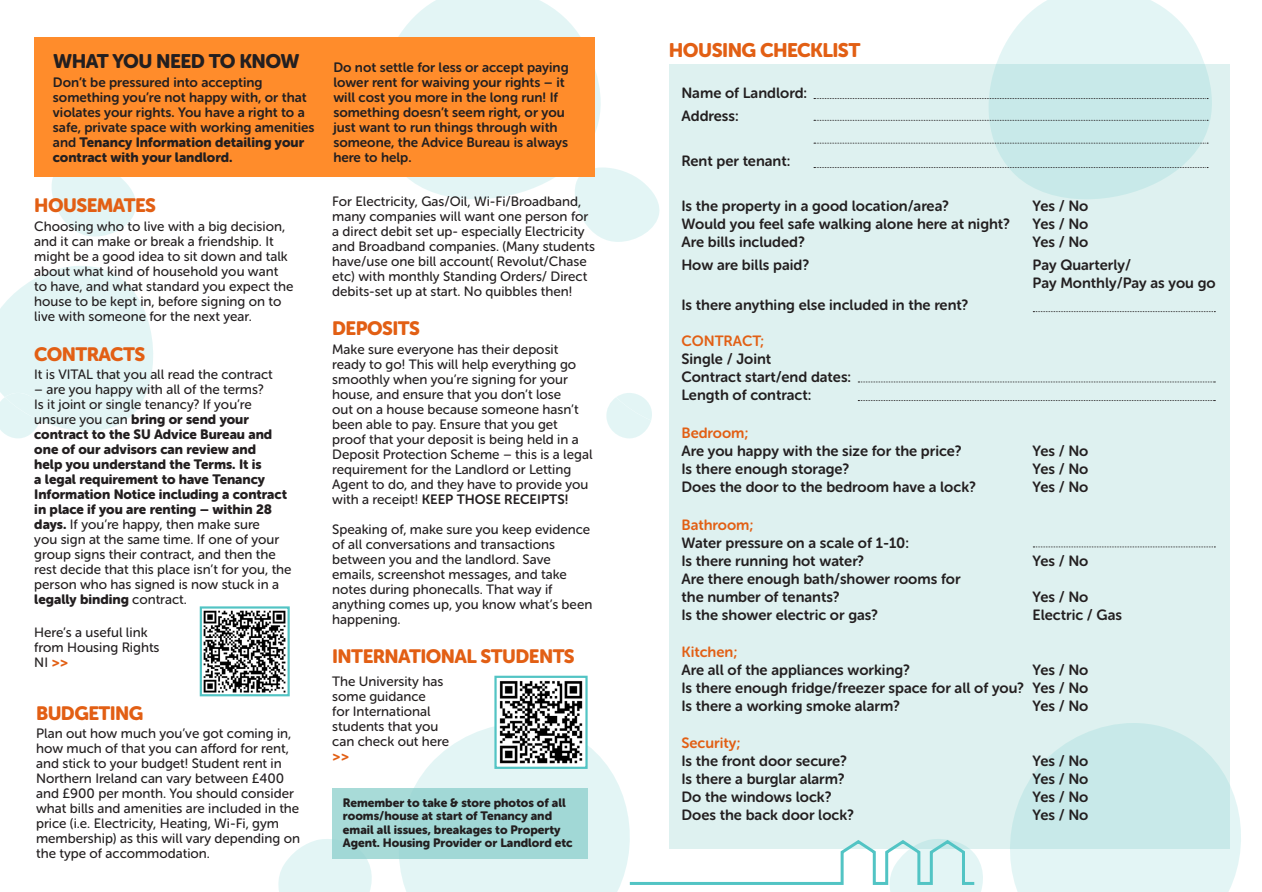
<style>
.page{position:relative;width:1262px;height:892px;background:#fff}
.page>*{position:absolute;margin:0;border:0;box-sizing:border-box;transform-origin:0 0}
.t1{font:19.5px "Museo Sans Rounded 900";letter-spacing:-.035em;color:#231f20}
.t2{font:19.5px "Museo Sans Rounded 900";letter-spacing:-.03em;color:#e25f14}
.t3{font:19.2px "Museo Sans Rounded 900";letter-spacing:-.03em;color:#e25f14}
.t4{font:14.7px "Museo Sans Rounded 700";color:#231f20}
.t5{font:14.7px "Museo Sans Rounded 700";color:#e25f14}
.t6{font:13.5px/15px "Museo Sans Rounded 500";color:#231f20}
.t7{font:13.5px/15px "Museo Sans Rounded 700";color:#231f20}
.t8{font:12px/13.4px "Museo Sans Rounded 900";color:#231f20}
.s1{font-family:"Museo Sans Rounded 900"}
.s2{font-family:"Museo Sans Rounded 900";color:#e25f14}
.s3{font-family:"Museo Sans Rounded 700"}
</style>
<div class="page">
<svg style="left:398px;top:0;width:203px;height:199px;fill:#e3f5f5"></svg>
<svg style="left:51px;top:177px;width:85px;height:59px"></svg>
<svg style="left:0;top:266px;width:153px;height:172px"></svg>
<div style="left:669px;top:64px;width:560px;height:785px;background:#def1f0"></div>
<svg style="left:961px;top:0;width:251px;height:199px;fill:#c8e9e9"></svg>
<svg style="left:573px;top:167px;width:87px;height:75px"></svg>
<svg style="left:606px;top:393px;width:46px;height:45px"></svg>
<div style="left:34px;top:37px;width:561px;height:140px;background:#ff8c2b"></div>
<img style="left:499px;top:681px;width:84px;height:42px">
<div style="left:494px;top:676px;width:93px;height:93px;border:2px solid #52c4c4"></div>
<svg style="left:278px;top:723px;width:963px;height:169px"></svg>
<svg style="left:814px;top:98px;width:394px;height:1px"></svg>
<svg style="left:814px;top:120px;width:394px;height:1px"></svg>
<svg style="left:814px;top:143px;width:394px;height:1px"></svg>
<svg style="left:814px;top:167px;width:394px;height:1px"></svg>
<svg style="left:1033px;top:311px;width:182px;height:1px"></svg>
<svg style="left:858px;top:381px;width:357px;height:1px"></svg>
<svg style="left:1033px;top:546px;width:182px;height:1px"></svg>
<svg style="left:858px;top:400px;width:357px;height:1px"></svg>
<img style="left:203px;top:610px;width:83px;height:83px">
<div style="left:200px;top:606px;width:90px;height:90px;border:2px solid #52c4c4"></div>
<div style="left:332px;top:788px;width:255px;height:70px;background:#a1d8d6"></div>
<p class="t1" style="left:53px;top:50px;width:248px">WHAT YOU NEED TO KNOW</p>
<p class="t7" style="left:53px;top:75px;width:263px">Don’t be pressured into accepting something you’re not happy with, or that violates your rights. You have a right to a safe, private space with working amenities and <span class="s1">Tenancy Information detailing your contract with your landlord.</span></p>
<p class="t3" style="left:34px;top:195px;width:123px">HOUSEMATES</p>
<p class="t6" style="left:34px;top:219px;width:261px">Choosing who to live with a big decision, and it can make or break a friendship. It might be a good idea to sit down and talk about what kind of household you want to have, and what standard you expect the house to be kept in, before signing on to live with someone for the next year.</p>
<p class="t3" style="left:34px;top:343px;width:112px">CONTRACTS</p>
<p class="t6" style="left:34px;top:367px;width:240px">It is VITAL that you all read the contract</p>
<p class="t6" style="left:34px;top:382px;width:259px">– are you happy with all of the terms?<br>Is it joint or single tenancy? If you’re unsure you can <span class="s1">bring or send your contract to the SU Advice Bureau and one of our advisors can review and<br>help you understand the Terms. It is<br>a legal requirement to have Tenancy Information Notice including a contract in place if you are renting – within 28 days.</span> If you’re happy, then make sure<br>you sign at the same time. If one of your group signs their contract, and then the rest decide that this place isn’t for you, the person who has signed is now stuck in a <span class="s1">legally binding</span> contract.</p>
<p class="t6" style="left:34px;top:625px;width:127px">Here’s a useful link from Housing Rights<br>NI <span class="s2">&gt;&gt;</span></p>
<p class="t3" style="left:36px;top:702px;width:109px">BUDGETING</p>
<p class="t6" style="left:36px;top:726px;width:265px">Plan out how much you’ve got coming in, how much of that you can afford for rent, and stick to your budget! Student rent in Northern Ireland can vary between £400 and £900 per month. You should consider what bills and amenities are included in the price (i.e. Electricity, Heating, Wi-Fi, gym membership) as this will vary depending on the type of accommodation.</p>
<p class="t7" style="left:333px;top:60px;width:237px">Do not settle for less or accept paying lower rent for waiving your rights – it will cost you more in the long run! If something doesn’t seem right, or you just want to run things through with someone, the Advice Bureau is always here to help.</p>
<p class="t6" style="left:332px;top:194px;width:264px">For Electricity, Gas/Oil, Wi-Fi/Broadband, many companies will want one person for a direct debit set up- especially Electricity and Broadband companies. (Many students have/use one bill account( Revolut/Chase etc) with monthly Standing Orders/ Direct debits-set up at start. No quibbles then!</p>
<p class="t3" style="left:332px;top:318px;width:89px">DEPOSITS</p>
<p class="t6" style="left:332px;top:342px;width:262px">Make sure everyone has their deposit ready to go! This will help everything go smoothly when you’re signing for your house, and ensure that you don’t lose<br>out on a house because someone hasn’t been able to pay. Ensure that you get proof that your deposit is being held in a Deposit Protection Scheme – this is a legal requirement for the Landlord or Letting Agent to do, and they have to provide you with a receipt! <span class="s3">KEEP THOSE RECEIPTS!</span></p>
<p class="t6" style="left:332px;top:522px;width:262px">Speaking of, make sure you keep evidence of all conversations and transactions between you and the landlord. Save emails, screenshot messages, and take notes during phonecalls. That way if anything comes up, you know what’s been happening.</p>
<p class="t3" style="left:332px;top:646px;width:244px">INTERNATIONAL STUDENTS</p>
<p class="t6" style="left:332px;top:673px;width:119px">The University has some guidance<br>for International students that you can check out here <span class="s2">&gt;&gt;</span></p>
<p class="t8" style="left:343px;top:796px;width:231px">Remember to take &amp; store photos of all rooms/house at start of Tenancy and email all issues, breakages to Property Agent. Housing Provider or Landlord etc</p>
<p class="t2" style="left:669px;top:39px;width:193px">HOUSING CHECKLIST</p>
<p class="t4" style="left:681px;top:85px;width:127px">Name of Landlord:</p>
<p class="t4" style="left:681px;top:107px;width:59px">Address:</p>
<p class="t4" style="left:681px;top:152px;width:110px">Rent per tenant:</p>
<p class="t4" style="left:681px;top:198px;width:269px">Is the property in a good location/area?</p>
<p class="t4" style="left:1032px;top:198px;width:57px">Yes / No</p>
<p class="t4" style="left:681px;top:216px;width:330px">Would you feel safe walking alone here at night?</p>
<p class="t4" style="left:1032px;top:216px;width:57px">Yes / No</p>
<p class="t4" style="left:681px;top:234px;width:125px">Are bills included?</p>
<p class="t4" style="left:1032px;top:234px;width:57px">Yes / No</p>
<p class="t4" style="left:681px;top:256px;width:129px">How are bills paid?</p>
<p class="t4" style="left:1032px;top:256px;width:100px">Pay Quarterly/</p>
<p class="t4" style="left:1032px;top:274px;width:185px">Pay Monthly/Pay as you go</p>
<p class="t4" style="left:681px;top:297px;width:289px">Is there anything else included in the rent?</p>
<p class="t5" style="left:681px;top:333px;width:84px">CONTRACT;</p>
<p class="t4" style="left:681px;top:351px;width:91px">Single / Joint</p>
<p class="t4" style="left:681px;top:369px;width:171px">Contract start/end dates:</p>
<p class="t4" style="left:681px;top:387px;width:131px">Length of contract:</p>
<p class="t5" style="left:681px;top:425px;width:69px">Bedroom;</p>
<p class="t4" style="left:681px;top:443px;width:282px">Are you happy with the size for the price?</p>
<p class="t4" style="left:1032px;top:443px;width:57px">Yes / No</p>
<p class="t4" style="left:681px;top:461px;width:169px">Is there enough storage?</p>
<p class="t4" style="left:1032px;top:461px;width:57px">Yes / No</p>
<p class="t4" style="left:681px;top:479px;width:296px">Does the door to the bedroom have a lock?</p>
<p class="t4" style="left:1032px;top:479px;width:57px">Yes / No</p>
<p class="t5" style="left:681px;top:516px;width:74px">Bathroom;</p>
<p class="t4" style="left:681px;top:534px;width:229px">Water pressure on a scale of 1-10:</p>
<p class="t4" style="left:681px;top:552px;width:184px">Is there running hot water?</p>
<p class="t4" style="left:1032px;top:552px;width:57px">Yes / No</p>
<p class="t4" style="left:681px;top:570px;width:280px">Are there enough bath/shower rooms for</p>
<p class="t4" style="left:681px;top:588px;width:160px">the number of tenants?</p>
<p class="t4" style="left:1032px;top:588px;width:57px">Yes / No</p>
<p class="t4" style="left:681px;top:606px;width:198px">Is the shower electric or gas?</p>
<p class="t4" style="left:1032px;top:606px;width:91px">Electric / Gas</p>
<p class="t5" style="left:681px;top:644px;width:57px">Kitchen;</p>
<p class="t4" style="left:681px;top:662px;width:230px">Are all of the appliances working?</p>
<p class="t4" style="left:1032px;top:662px;width:57px">Yes / No</p>
<p class="t4" style="left:681px;top:680px;width:408px">Is there enough fridge/freezer space for all of you? Yes / No</p>
<p class="t4" style="left:681px;top:698px;width:220px">Is there a working smoke alarm?</p>
<p class="t4" style="left:1032px;top:698px;width:57px">Yes / No</p>
<p class="t5" style="left:681px;top:735px;width:61px">Security;</p>
<p class="t4" style="left:681px;top:753px;width:167px">Is the front door secure?</p>
<p class="t4" style="left:1032px;top:753px;width:57px">Yes / No</p>
<p class="t4" style="left:681px;top:771px;width:165px">Is there a burglar alarm?</p>
<p class="t4" style="left:1032px;top:771px;width:57px">Yes / No</p>
<p class="t4" style="left:681px;top:789px;width:152px">Do the windows lock?</p>
<p class="t4" style="left:1032px;top:789px;width:57px">Yes / No</p>
<p class="t4" style="left:681px;top:807px;width:174px">Does the back door lock?</p>
<p class="t4" style="left:1032px;top:807px;width:57px">Yes / No</p>
</div>
